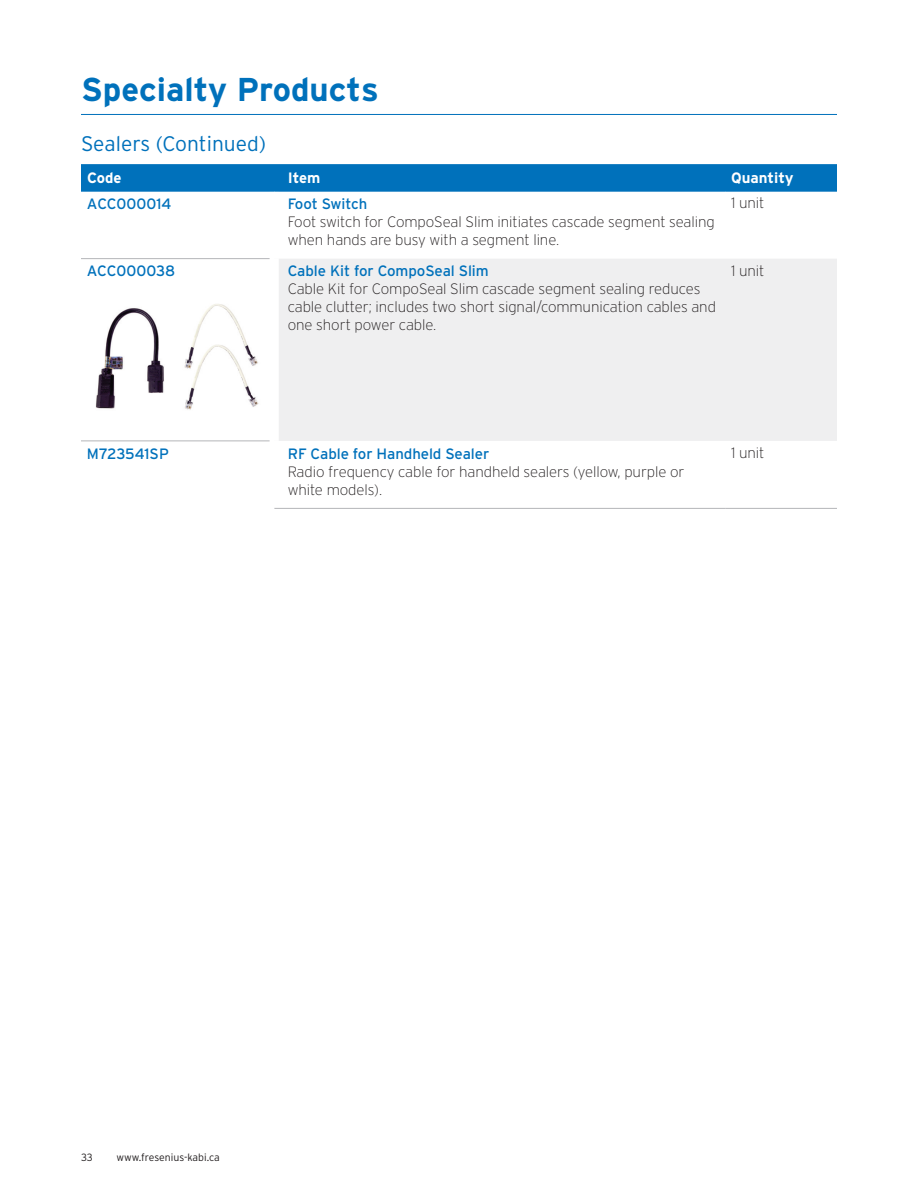
<style>
.page{position:relative;width:918px;height:1188px;background:#fff}
.page>*{position:absolute;margin:0;border:0;box-sizing:border-box;transform-origin:0 0}
.t1{font:700 33px "Interstate";color:#0071bb}
.t2{font:300 21px "Interstate";color:#0071bb}
.t3{font:200 15px/18px "Interstate";letter-spacing:-.005em;color:#231f20}
.t4{font:15px "Interstate";letter-spacing:-.005em;color:#0071bb}
.t5{font:700 15px "Interstate";color:#fff}
.t6{font:300 10.5px "Interstate";color:#231f20}
</style>
<div class="page">
<div style="left:81px;top:164px;width:756px;height:27px;background:#0071bb"></div>
<div style="left:279px;top:259px;width:558px;height:182px;background:#efeff0"></div>
<hr style="left:81px;top:258px;width:189px;height:1px;background:#b4b5b8">
<hr style="left:81px;top:441px;width:189px;height:1px;background:#b4b5b8">
<hr style="left:274px;top:508px;width:451px;height:1px;background:#b4b5b8">
<hr style="left:725px;top:508px;width:112px;height:1px;background:#b4b5b8">
<hr style="left:81px;top:191px;width:193px;height:1px;background:#0071bb">
<hr style="left:274px;top:191px;width:451px;height:1px;background:#0071bb">
<hr style="left:725px;top:191px;width:112px;height:1px;background:#0071bb">
<hr style="left:81px;top:114px;width:756px;height:1px;background:#0071bb">
<img style="left:95px;top:304px;width:164px;height:106px">
<h1 class="t1" style="left:81px;top:71px;width:299px">Specialty Products</h1>
<h2 class="t2" style="left:81px;top:132px;width:187px">Sealers (Continued)</h2>
<p class="t5" style="left:87px;top:169px;width:36px">Code</p>
<p class="t5" style="left:288px;top:170px;width:34px">Item</p>
<p class="t5" style="left:731px;top:169px;width:64px">Quantity</p>
<p class="t4" style="left:87px;top:195px;width:86px">ACC000014</p>
<p class="t4" style="left:288px;top:195px;width:81px">Foot Switch</p>
<p class="t3" style="left:288px;top:213px;width:429px">Foot switch for CompoSeal Slim initiates cascade segment sealing when hands are busy with a segment line.</p>
<p class="t3" style="left:731px;top:194px;width:35px">1 unit</p>
<p class="t4" style="left:87px;top:263px;width:90px">ACC000038</p>
<p class="t4" style="left:288px;top:263px;width:203px">Cable Kit for CompoSeal Slim</p>
<p class="t3" style="left:288px;top:280px;width:430px">Cable Kit for CompoSeal Slim cascade segment sealing reduces cable clutter; includes two short signal/communication cables and one short power cable.</p>
<p class="t3" style="left:731px;top:261px;width:35px">1 unit</p>
<p class="t4" style="left:87px;top:445px;width:83px">M723541SP</p>
<p class="t4" style="left:288px;top:445px;width:203px">RF Cable for Handheld Sealer</p>
<p class="t3" style="left:288px;top:462px;width:398px">Radio frequency cable for handheld sealers (yellow, purple or white models).</p>
<p class="t3" style="left:731px;top:444px;width:35px">1 unit</p>
<p class="t6" style="left:81px;top:1151px;width:13px">33</p>
<p class="t6" style="left:117px;top:1151px;width:105px">www.fresenius-kabi.ca</p>
</div>
